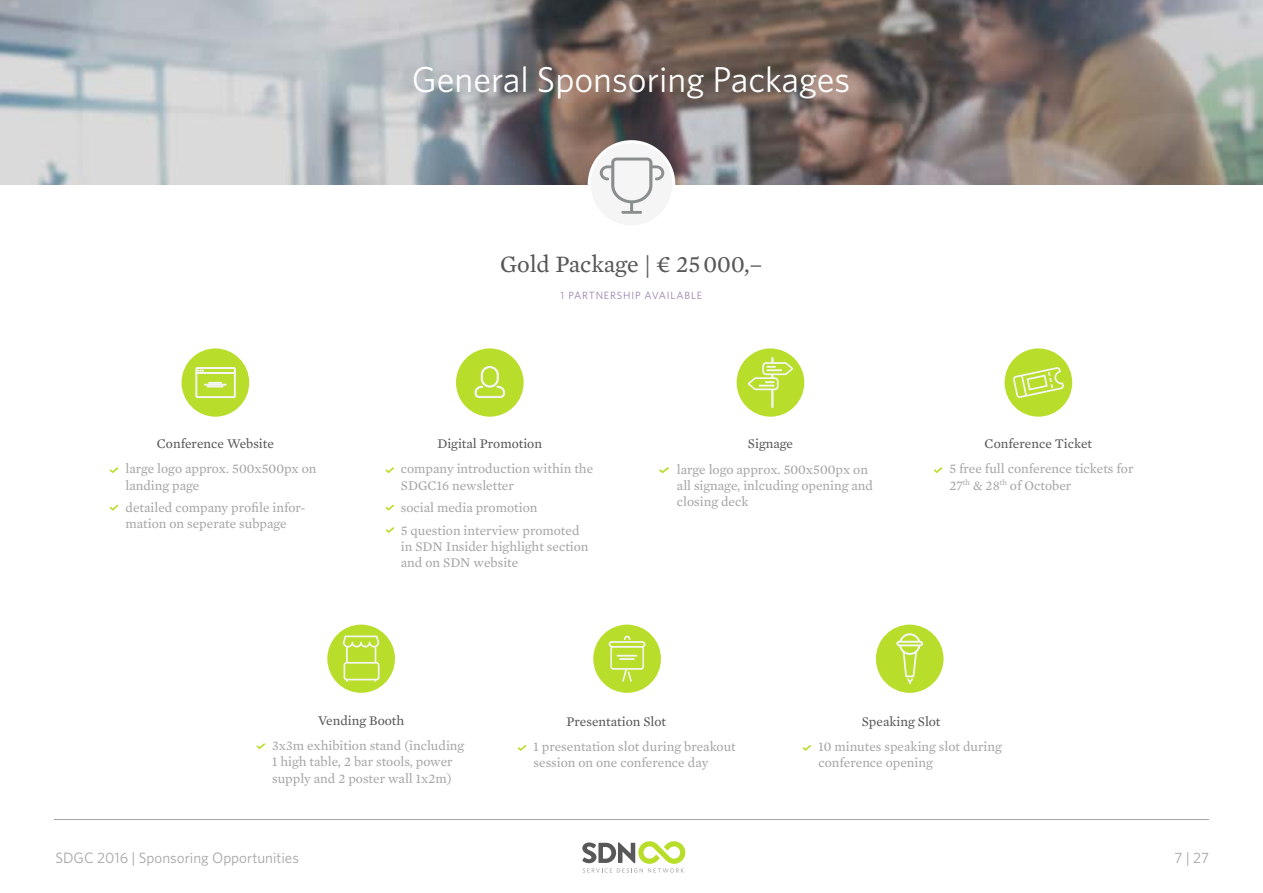
<style>
.page{position:relative;width:1263px;height:893px;background:#fff}
.page>*{position:absolute;margin:0;border:0;box-sizing:border-box;transform-origin:0 0}
.t1{font:36px "Whitney";color:#fff}
.t2{font:24px "Mercury Text G2";color:#585858}
.t3{font:15px "Whitney";color:#a6a6a6}
.t4{font:13.5px/16.2px "Mercury Text G2";color:#a6a6a6}
.t5{font:13.5px "Mercury Text G2";color:#585858}
.t6{font:10.5px "Whitney";letter-spacing:.08em;color:#9a80ad}
</style>
<div class="page">
<svg style="left:582px;top:841px;width:103px;height:32px"></svg>
<hr style="left:54px;top:819px;width:1155px;height:1px;background:#a6a6a6">
<svg style="left:659px;top:467px;width:10px;height:6px"></svg>
<svg style="left:934px;top:467px;width:8px;height:6px"></svg>
<svg style="left:385px;top:467px;width:9px;height:6px"></svg>
<svg style="left:385px;top:505px;width:9px;height:6px"></svg>
<svg style="left:385px;top:527px;width:9px;height:6px"></svg>
<svg style="left:109px;top:467px;width:10px;height:6px"></svg>
<svg style="left:110px;top:505px;width:8px;height:6px"></svg>
<svg style="left:256px;top:743px;width:9px;height:6px"></svg>
<svg style="left:802px;top:745px;width:9px;height:6px"></svg>
<svg style="left:518px;top:745px;width:8px;height:6px"></svg>
<div style="left:182px;top:348px;width:67px;height:69px;background:#b8dd2a;border-radius:50%"></div>
<svg style="left:195px;top:367px;width:41px;height:31px"></svg>
<div style="left:456px;top:348px;width:68px;height:69px;background:#b8dd2a;border-radius:50%"></div>
<svg style="left:474px;top:366px;width:31px;height:32px"></svg>
<div style="left:737px;top:348px;width:67px;height:69px;background:#b8dd2a;border-radius:50%"></div>
<svg style="left:748px;top:357px;width:45px;height:51px"></svg>
<div style="left:1004px;top:348px;width:68px;height:69px;background:#b8dd2a;border-radius:50%"></div>
<svg style="left:1013px;top:367px;width:51px;height:31px"></svg>
<div style="left:593px;top:625px;width:68px;height:68px;background:#b8dd2a;border-radius:50%"></div>
<svg style="left:609px;top:636px;width:37px;height:46px"></svg>
<div style="left:876px;top:625px;width:67px;height:68px;background:#b8dd2a;border-radius:50%"></div>
<svg style="left:896px;top:633px;width:27px;height:51px"></svg>
<div style="left:327px;top:625px;width:68px;height:68px;background:#b8dd2a;border-radius:50%"></div>
<svg style="left:343px;top:635px;width:36px;height:47px"></svg>
<img style="left:0;top:0;width:1263px;height:184px">
<div style="left:589px;top:142px;width:85px;height:85px;background:#f5f5f5;border-radius:50%"></div>
<div style="left:588px;top:140px;width:87px;height:88px;border:3px solid #fff;border-radius:50%"></div>
<svg style="left:600px;top:158px;width:64px;height:56px"></svg>
<h1 class="t1" style="left:412px;top:58px;width:440px">General Sponsoring Packages</h1>
<h2 class="t2" style="left:500px;top:250px;width:264px">Gold Package | ¤ 25 000,–</h2>
<p class="t5" style="left:157px;top:435px;width:119px">Conference Website</p>
<p class="t4" style="left:125px;top:461px;width:193px">large logo approx. 500x500px on landing page</p>
<p class="t4" style="left:125px;top:499px;width:182px">detailed company profile infor&shy;mation on seperate subpage</p>
<p class="t6" style="left:561px;top:290px;width:143px">1 PARTNERSHIP AVAILABLE</p>
<p class="t5" style="left:437px;top:435px;width:106px">Digital Promotion</p>
<p class="t4" style="left:401px;top:461px;width:194px">company introduction within the<br>SDGC16 newsletter</p>
<p class="t4" style="left:401px;top:496px;width:180px;line-height:22.5px">social media promotion<br>5 question interview promoted</p>
<p class="t4" style="left:401px;top:538px;width:189px">in SDN Insider highlight section and on SDN website</p>
<p class="t5" style="left:748px;top:435px;width:47px">Signage</p>
<p class="t4" style="left:677px;top:461px;width:198px">large logo approx. 500x500px on all signage, inlcuding opening and closing deck</p>
<p class="t5" style="left:985px;top:435px;width:109px">Conference Ticket</p>
<p class="t4" style="left:949px;top:461px;width:186px">5 free full conference tickets for<br>27<sup>th</sup> &amp; 28<sup>th</sup> of October</p>
<p class="t5" style="left:318px;top:712px;width:88px">Vending Booth</p>
<p class="t4" style="left:272px;top:738px;width:194px">3x3m exhibition stand (including<br>1 high table, 2 bar stools, power supply and 2 poster wall 1x2m)</p>
<p class="t5" style="left:566px;top:713px;width:101px">Presentation Slot</p>
<p class="t4" style="left:534px;top:739px;width:204px">1 presentation slot during breakout session on one conference day</p>
<p class="t5" style="left:862px;top:713px;width:80px">Speaking Slot</p>
<p class="t4" style="left:818px;top:739px;width:185px">10 minutes speaking slot during conference opening</p>
<p class="t3" style="left:55px;top:849px;width:245px">SDGC 2016 | Sponsoring Opportunities</p>
<p class="t3" style="left:1174px;top:849px;width:36px">7 | 27</p>
</div>
